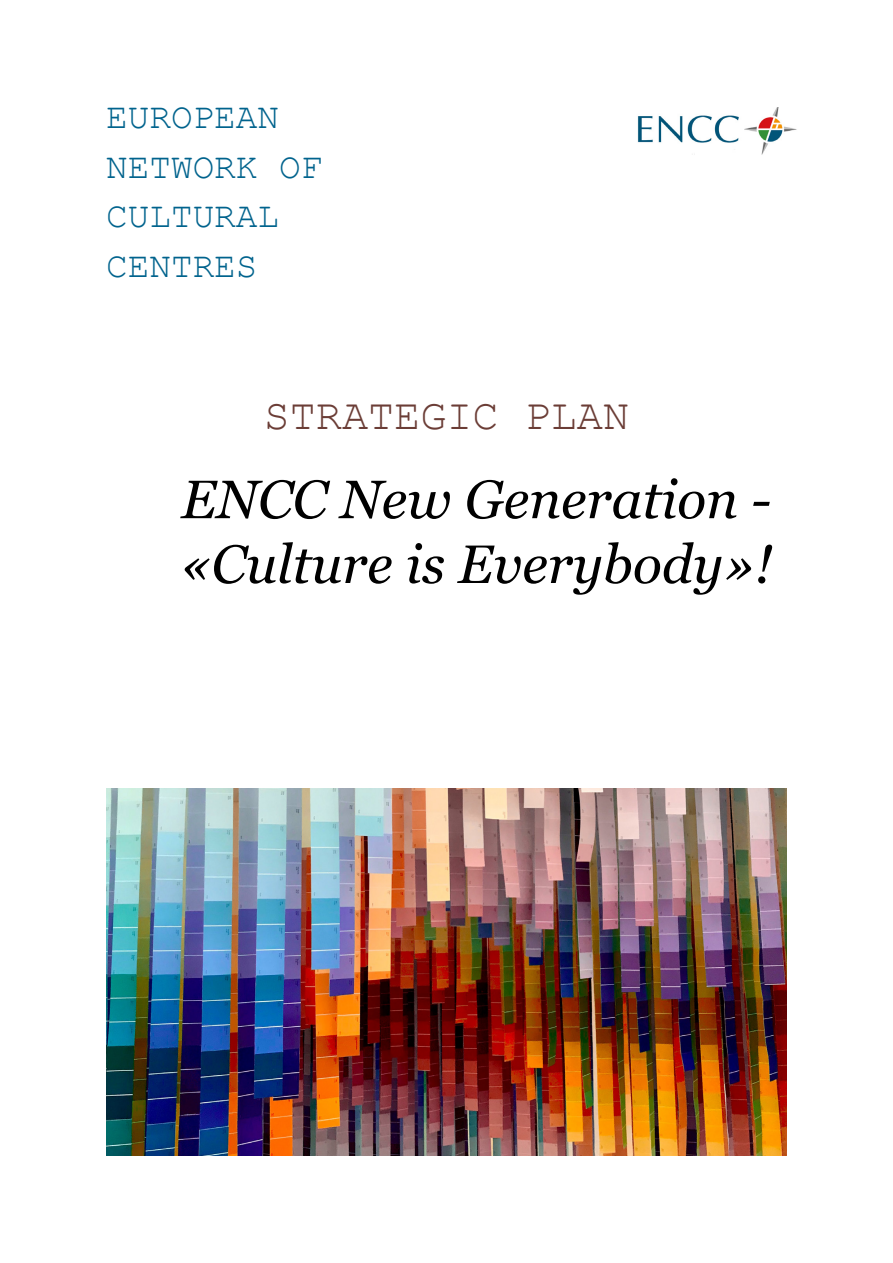
<style>
.page{position:relative;width:893px;height:1263px;background:#fff}
.page>*{position:absolute;margin:0;border:0;box-sizing:border-box;transform-origin:0 0}
.t1{font:italic 54px/64.8px "Georgia";color:#000}
.t2{font:43.5px "Courier New";color:#6b3d36}
.t3{font:36px/49.5px "Courier New";color:#00638d}
</style>
<div class="page">
<img style="left:637px;top:107px;width:160px;height:48px">
<img style="left:106px;top:789px;width:681px;height:366px">
<p class="t3" style="left:106px;top:91px;width:218px">EUROPEAN<br>NETWORK OF<br>CULTURAL<br>CENTRES</p>
<p class="t2" style="left:264px;top:388px;width:367px">STRATEGIC PLAN</p>
<p class="t1" style="left:180px;top:465px;width:594px">ENCC New Generation - «Culture is Everybody»!</p>
</div>
